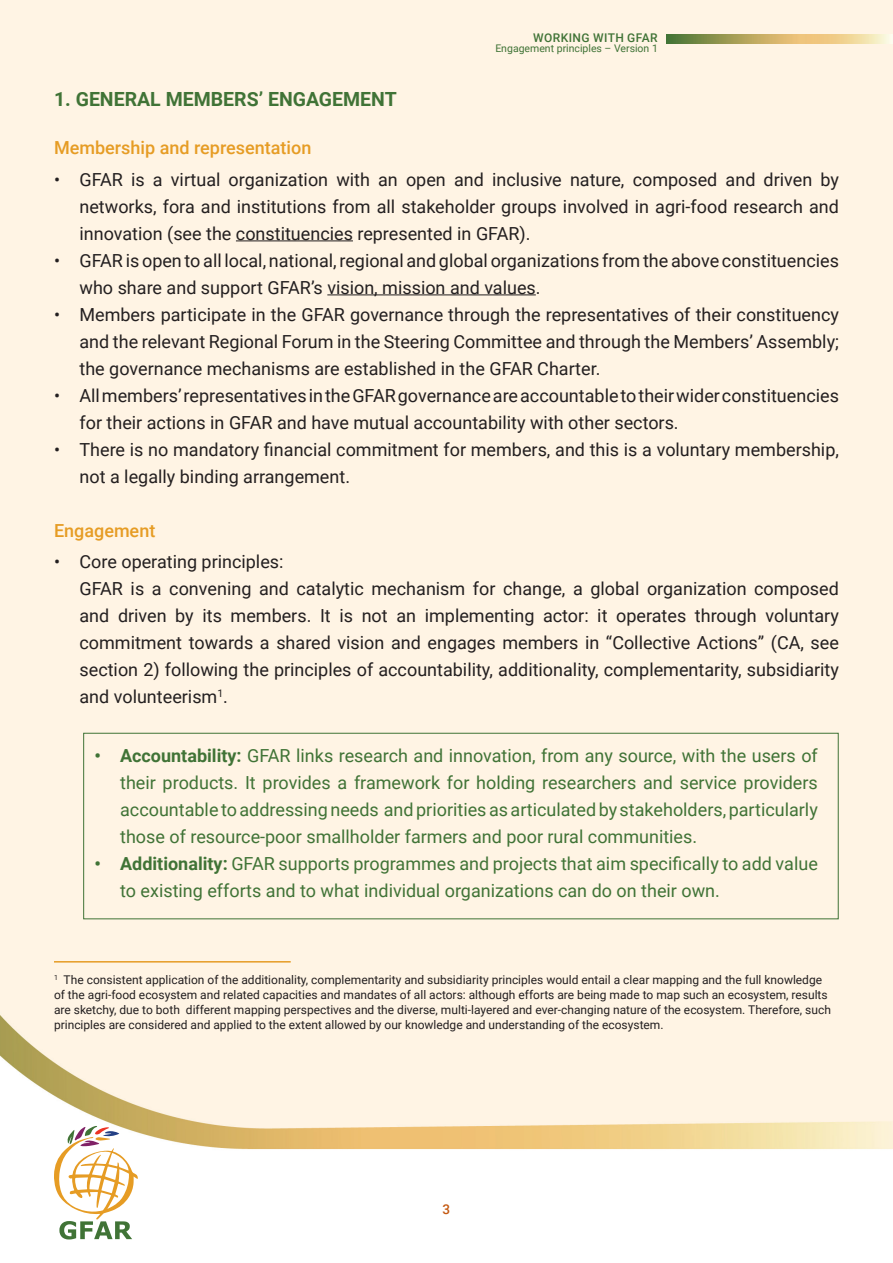
<style>
.page{position:relative;width:893px;height:1263px;background:#fff}
.page>*{position:absolute;margin:0;border:0;box-sizing:border-box;transform-origin:0 0}
.t1{font:700 19.5px "Roboto";color:#407336}
.t2{font:18px/27px "Roboto";color:#231f20;text-align:justify}
.t3{font:18px/27px "Roboto";color:#407336;text-align:justify}
.t4{font:500 18px "Roboto";color:#e69c24}
.t5{font:500 13.5px "Roboto";color:#c45911}
.t6{font:12px/15px "Roboto";color:#231f20}
.t7{font:500 12px "Roboto";letter-spacing:.035em;color:#407336}
.t8{font:10.5px "Roboto";color:#407336}
.s1{font-weight:700}
</style>
<div class="page">
<img style="left:0;top:0;width:893px;height:1240px">
<svg style="left:54px;top:1126px;width:84px;height:113px"></svg>
<img style="left:666px;top:34px;width:227px;height:9px">
<hr style="left:236px;top:240px;width:117px;height:1px;background:#231f20">
<hr style="left:327px;top:294px;width:209px;height:1px;background:#231f20">
<hr style="left:54px;top:961px;width:237px;height:1px;background:#e69c24">
<div style="left:83px;top:733px;width:756px;height:186px;border:1px solid #407336"></div>
<p class="t7" style="left:533px;top:29px;width:126px">WORKING WITH GFAR</p>
<p class="t8" style="left:495px;top:41px;width:164px">Engagement principles – Version 1</p>
<p class="t1" style="left:54px;top:85px;width:344px">1. GENERAL MEMBERS’ ENGAGEMENT</p>
<p class="t4" style="left:54px;top:135px;width:259px">Membership and representation</p>
<p class="t2" style="left:80px;top:165px;width:761px;text-indent:-26px">• GFAR is a virtual organization with an open and inclusive nature, composed and driven by networks, fora and institutions from all stakeholder groups involved in agri-food research and innovation (see the constituencies represented in GFAR).</p>
<p class="t2" style="left:80px;top:246px;width:761px;text-indent:-26px">• GFAR is open to all local, national, regional and global organizations from the above constituencies who share and support GFAR’s vision, mission and values.</p>
<p class="t2" style="left:80px;top:300px;width:761px;text-indent:-26px">• Members participate in the GFAR governance through the representatives of their constituency and the relevant Regional Forum in the Steering Committee and through the Members’ Assembly; the governance mechanisms are established in the GFAR Charter.</p>
<p class="t2" style="left:80px;top:381px;width:761px;text-indent:-26px">• All members’ representatives in the GFAR governance are accountable to their wider constituencies for their actions in GFAR and have mutual accountability with other sectors.</p>
<p class="t2" style="left:80px;top:435px;width:761px;text-indent:-26px">• There is no mandatory financial commitment for members, and this is a voluntary membership, not a legally binding arrangement.</p>
<p class="t4" style="left:54px;top:518px;width:103px">Engagement</p>
<p class="t2" style="left:54px;top:547px;width:231px">• Core operating principles:</p>
<p class="t2" style="left:80px;top:574px;width:761px">GFAR is a convening and catalytic mechanism for change, a global organization composed and driven by its members. It is not an implementing actor: it operates through voluntary commitment towards a shared vision and engages members in “Collective Actions” (CA, see section 2) following the principles of accountability, additionality, complementarity, subsidiarity and volunteerism<sup>1</sup>.</p>
<p class="t3" style="left:120px;top:742px;width:699px;text-indent:-26px"><span class="s1">• Accountability:</span> GFAR links research and innovation, from any source, with the users of their products. It provides a framework for holding researchers and service providers accountable to addressing needs and priorities as articulated by stakeholders, particularly those of resource-poor smallholder farmers and poor rural communities.</p>
<p class="t3" style="left:120px;top:850px;width:699px;text-indent:-26px"><span class="s1">• Additionality:</span> GFAR supports programmes and projects that aim specifically to add value to existing efforts and to what individual organizations can do on their own.</p>
<p class="t6" style="left:54px;top:971px;width:778px"><sup>1</sup> The consistent application of the additionality, complementarity and subsidiarity principles would entail a clear mapping and the full knowledge of the agri-food ecosystem and related capacities and mandates of all actors: although efforts are being made to map such an ecosystem, results are sketchy, due to both different mapping perspectives and the diverse, multi-layered and ever-changing nature of the ecosystem. Therefore, such principles are considered and applied to the extent allowed by our knowledge and understanding of the ecosystem.</p>
<p class="t5" style="left:443px;top:1199px;width:9px">3</p>
</div>
